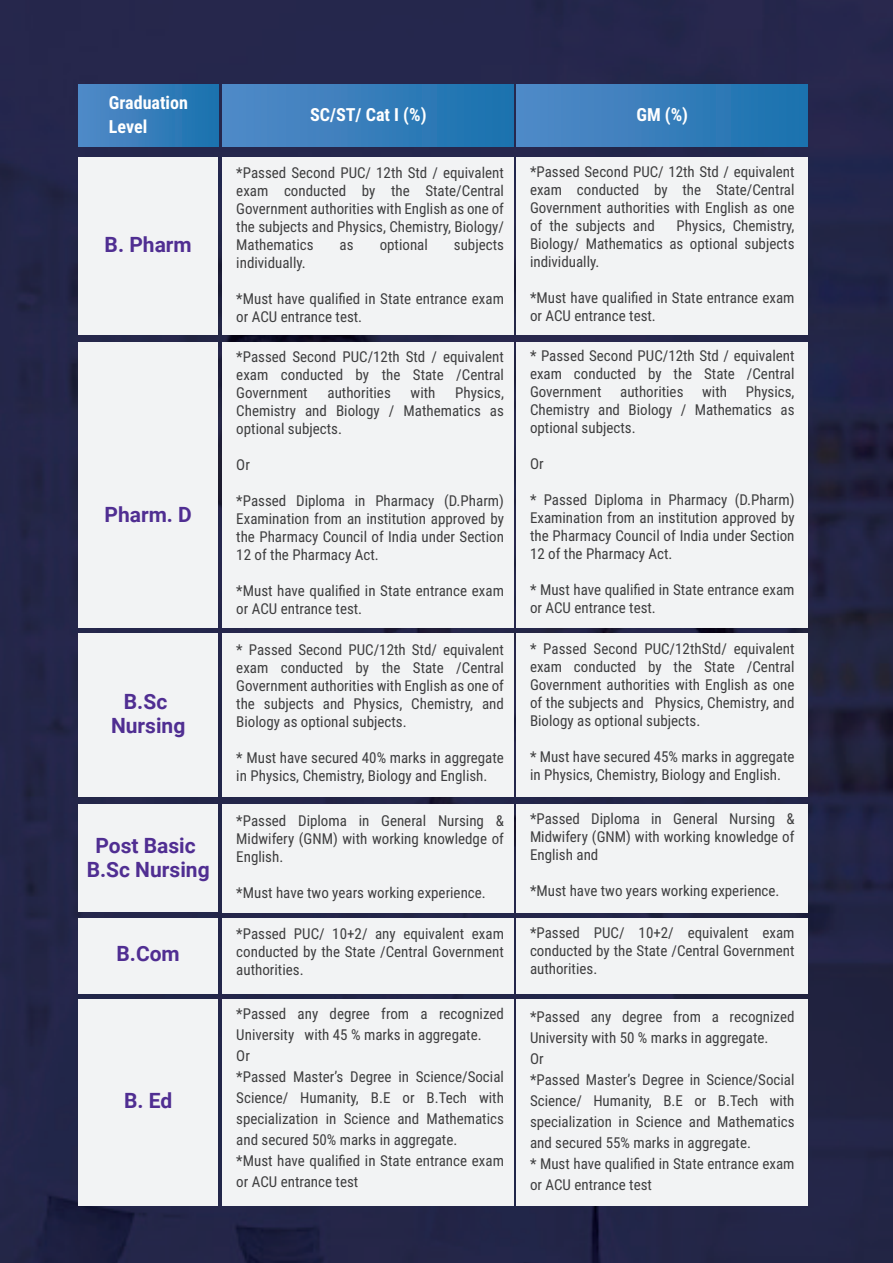
<style>
.page{position:relative;width:893px;height:1263px;background:#fff}
.page>*{position:absolute;margin:0;border:0;box-sizing:border-box;transform-origin:0 0}
.t1{font:700 21px/24px "Roboto";color:#502e92;text-align:center}
.t2{font:700 18px/24px "Roboto Condensed";color:#fff}
.t3{font:15px/18px "Roboto Condensed";color:#3e3e3f;text-align:justify}
</style>
<div class="page">
<img style="left:0;top:0;width:893px;height:1263px">
<div style="left:223px;top:157px;width:291px;height:177px;background:#f2f3f4"></div>
<div style="left:78px;top:157px;width:140px;height:177px;background:#f2f3f4"></div>
<div style="left:517px;top:157px;width:291px;height:177px;background:#f2f3f4"></div>
<div style="left:223px;top:342px;width:291px;height:285px;background:#f2f3f4"></div>
<div style="left:78px;top:342px;width:140px;height:285px;background:#f2f3f4"></div>
<div style="left:517px;top:342px;width:291px;height:285px;background:#f2f3f4"></div>
<div style="left:78px;top:85px;width:141px;height:61px;background:linear-gradient(to right,#538ac8,#1a72ae)"></div>
<div style="left:223px;top:85px;width:291px;height:61px;background:linear-gradient(to right,#538ac8,#1a72ae)"></div>
<div style="left:517px;top:85px;width:291px;height:61px;background:linear-gradient(to right,#538ac8,#1a72ae)"></div>
<div style="left:223px;top:633px;width:291px;height:164px;background:#f2f3f4"></div>
<div style="left:78px;top:633px;width:140px;height:164px;background:#f2f3f4"></div>
<div style="left:517px;top:633px;width:291px;height:164px;background:#f2f3f4"></div>
<div style="left:223px;top:804px;width:291px;height:109px;background:#f2f3f4"></div>
<div style="left:78px;top:804px;width:140px;height:108px;background:#f2f3f4"></div>
<div style="left:517px;top:804px;width:291px;height:109px;background:#f2f3f4"></div>
<div style="left:223px;top:918px;width:291px;height:76px;background:#f2f3f4"></div>
<div style="left:78px;top:918px;width:140px;height:75px;background:#f2f3f4"></div>
<div style="left:517px;top:918px;width:291px;height:76px;background:#f2f3f4"></div>
<div style="left:223px;top:998px;width:291px;height:207px;background:#f2f3f4"></div>
<div style="left:78px;top:998px;width:140px;height:207px;background:#f2f3f4"></div>
<div style="left:517px;top:998px;width:291px;height:207px;background:#f2f3f4"></div>
<p class="t2" style="left:109px;top:90px;width:81px">Graduation<br>Level</p>
<p class="t2" style="left:310px;top:102px;width:118px">SC/ST/ Cat I (%)</p>
<p class="t2" style="left:636px;top:102px;width:53px">GM (%)</p>
<h1 class="t1" style="left:105px;top:231px;width:89px">B. Pharm</h1>
<h1 class="t1" style="left:105px;top:501px;width:89px">Pharm. D</h1>
<h1 class="t1" style="left:111px;top:689px;width:76px">B.Sc<br>Nursing</h1>
<h1 class="t1" style="left:87px;top:832px;width:124px">Post Basic<br>B.Sc Nursing</h1>
<h1 class="t1" style="left:117px;top:940px;width:65px">B.Com</h1>
<h1 class="t1" style="left:124px;top:1088px;width:50px">B. Ed</h1>
<p class="t3" style="left:236px;top:163px;width:269px">*Passed Second PUC/ 12th Std / equivalent exam conducted by the State/Central Government authorities with English as one of the subjects and Physics, Chemistry, Biology/ Mathematics</p>
<p class="t3" style="left:340px;top:235px;width:16px">as</p>
<p class="t3" style="left:380px;top:235px;width:50px">optional</p>
<p class="t3" style="left:454px;top:235px;width:52px">subjects</p>
<p class="t3" style="left:236px;top:253px;width:71px">individually.</p>
<p class="t3" style="left:236px;top:289px;width:269px">*Must have qualified in State entrance exam or ACU entrance test.</p>
<p class="t3" style="left:236px;top:347px;width:269px">*Passed Second PUC/12th Std / equivalent exam conducted by the State /Central Government</p>
<p class="t3" style="left:236px;top:383px;width:269px;text-indent:219px">Physics, Chemistry and Biology / Mathematics as optional subjects.</p>
<p class="t3" style="left:236px;top:455px;width:15px">Or</p>
<p class="t3" style="left:236px;top:491px;width:269px">*Passed Diploma in Pharmacy (D.Pharm)<br>Examination from an institution approved by the Pharmacy Council of India under Section 12 of the Pharmacy Act.</p>
<p class="t3" style="left:236px;top:581px;width:269px">*Must have qualified in State entrance exam or ACU entrance test.</p>
<p class="t3" style="left:327px;top:383px;width:65px">authorities</p>
<p class="t3" style="left:411px;top:383px;width:26px">with</p>
<p class="t3" style="left:236px;top:640px;width:269px">* Passed Second PUC/12th Std/ equivalent exam conducted by the State /Central Government authorities with English as one of the subjects and Physics, Chemistry, and Biology as optional subjects.</p>
<p class="t3" style="left:236px;top:748px;width:269px">* Must have secured 40% marks in aggregate in Physics, Chemistry, Biology and English.</p>
<p class="t3" style="left:236px;top:811px;width:269px">*Passed Diploma in General Nursing &amp; Midwifery (GNM) with working knowledge of English.</p>
<p class="t3" style="left:236px;top:883px;width:251px">*Must have two years working experience.</p>
<p class="t3" style="left:530px;top:162px;width:266px">*Passed Second PUC/ 12th Std / equivalent exam conducted by the State/Central Government authorities with English as one of the subjects and</p>
<p class="t3" style="left:530px;top:216px;width:266px;text-indent:147px">Physics, Chemistry, Biology/ Mathematics as optional subjects individually.</p>
<p class="t3" style="left:530px;top:288px;width:266px">*Must have qualified in State entrance exam or ACU entrance test.</p>
<p class="t3" style="left:530px;top:346px;width:266px">* Passed Second PUC/12th Std / equivalent exam conducted by the State /Central Government authorities with Physics, Chemistry and Biology / Mathematics as optional subjects.</p>
<p class="t3" style="left:530px;top:454px;width:15px">Or</p>
<p class="t3" style="left:530px;top:490px;width:266px">* Passed Diploma in Pharmacy (D.Pharm)<br>Examination from an institution approved by the Pharmacy Council of India under Section 12 of the Pharmacy Act.</p>
<p class="t3" style="left:530px;top:580px;width:266px">* Must have qualified in State entrance exam or ACU entrance test.</p>
<p class="t3" style="left:530px;top:639px;width:266px">* Passed Second PUC/12thStd/ equivalent exam conducted by the State /Central Government authorities with English as one of the subjects and Physics, Chemistry, and Biology as optional subjects.</p>
<p class="t3" style="left:530px;top:747px;width:266px">* Must have secured 45% marks in aggregate in Physics, Chemistry, Biology and English.</p>
<p class="t3" style="left:530px;top:809px;width:266px">*Passed Diploma in General Nursing &amp; Midwifery (GNM) with working knowledge of English and</p>
<p class="t3" style="left:530px;top:881px;width:251px">*Must have two years working experience.</p>
<p class="t3" style="left:236px;top:924px;width:269px">*Passed PUC/ 10+2/ any equivalent exam conducted by the State /Central Government authorities.</p>
<p class="t3" style="left:530px;top:923px;width:266px">*Passed PUC/ 10+2/ equivalent exam conducted by the State /Central Government authorities.</p>
<p class="t3" style="left:236px;top:1002px;width:269px;line-height:21px;text-align:left">*Passed any degree from a recognized University with 45 % marks in aggregate.<br>Or<br>*Passed Master’s Degree in Science/Social Science/ Humanity, B.E or B.Tech with specialization in Science and Mathematics and secured 50% marks in aggregate.<br>*Must have qualified in State entrance exam or ACU entrance test</p>
<p class="t3" style="left:530px;top:1005px;width:266px;line-height:21px;text-align:left">*Passed any degree from a recognized University with 50 % marks in aggregate.<br>Or<br>*Passed Master’s Degree in Science/Social Science/ Humanity, B.E or B.Tech with specialization in Science and Mathematics and secured 55% marks in aggregate.<br>* Must have qualified in State entrance exam or ACU entrance test</p>
</div>
